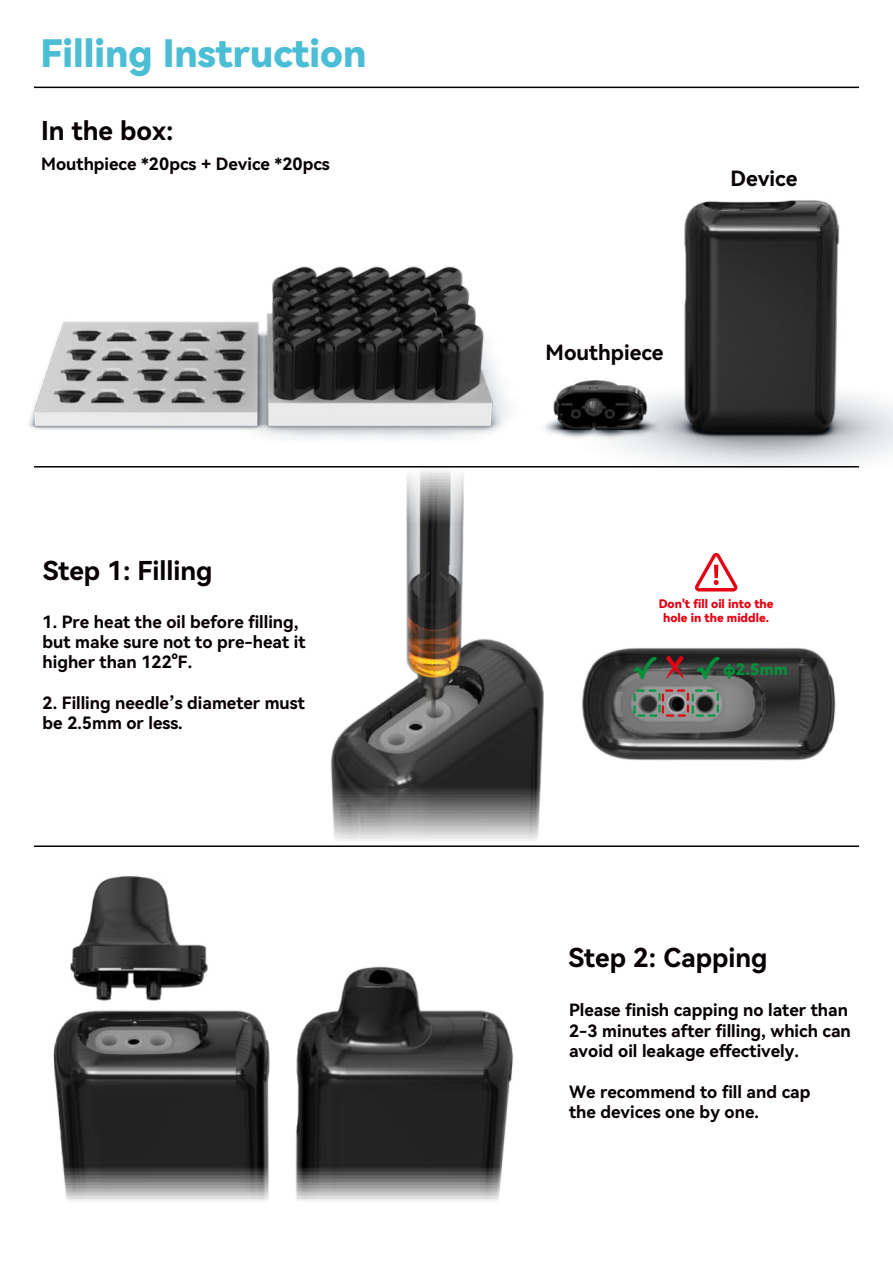
<style>
.page{position:relative;width:893px;height:1263px;background:#fff}
.page>*{position:absolute;margin:0;border:0;box-sizing:border-box;transform-origin:0 0}
.t1{font:37.8px "Harmony OS Sans SC Black";color:#4bbdd5}
.t2{font:26.1px "Harmony OS Sans SC Bold";color:#080102}
.t3{font:21px "Harmony OS Sans SC Bold";color:#080102}
.t4{font:16.95px/20.4px "Harmony OS Sans SC Bold";color:#080102}
.t5{font:15.9px "Harmony OS Sans SC Black";color:#00913a}
.t6{font:11.85px/14.1px "Harmony OS Sans SC Black";color:#e50012;text-align:center}
</style>
<div class="page">
<img style="left:32px;top:266px;width:431px;height:146px">
<img style="left:28px;top:412px;width:831px;height:398px">
<hr style="left:34px;top:466px;width:825px;height:1px;background:#040000">
<hr style="left:34px;top:845px;width:825px;height:2px;background:#040000">
<hr style="left:34px;top:87px;width:825px;height:1px;background:#040000">
<svg style="left:695px;top:553px;width:43px;height:38px"></svg>
<svg style="left:666px;top:656px;width:18px;height:23px"></svg>
<svg style="left:634px;top:657px;width:23px;height:22px"></svg>
<svg style="left:696px;top:657px;width:23px;height:22px"></svg>
<div style="left:662px;top:689px;width:27px;height:28px;border:2px dashed #e50012;border-radius:3px"></div>
<div style="left:633px;top:689px;width:28px;height:28px;border:2px dashed #094;border-radius:3px"></div>
<div style="left:692px;top:689px;width:27px;height:28px;border:2px dashed #094;border-radius:3px"></div>
<img style="left:34px;top:810px;width:622px;height:390px">
<img style="left:463px;top:86px;width:430px;height:381px">
<h1 class="t1" style="left:40px;top:38px;width:327px">Filling Instruction</h1>
<h2 class="t2" style="left:41px;top:119px;width:134px">In the box:</h2>
<p class="t4" style="left:41px;top:154px;width:290px">Mouthpiece *20pcs + Device *20pcs</p>
<h2 class="t2" style="left:43px;top:559px;width:171px">Step 1: Filling</h2>
<p class="t4" style="left:43px;top:611px;width:264px">1. Pre heat the oil before 昀椀lling, but make sure not to pre-heat it higher than 122℉.</p>
<p class="t4" style="left:43px;top:694px;width:264px">2. Filling needleís diameter must be 2.5mm or less.</p>
<p class="t3" style="left:546px;top:342px;width:120px">Mouthpiece</p>
<p class="t3" style="left:730px;top:169px;width:69px">Device</p>
<p class="t6" style="left:659px;top:596px;width:116px">Don't 昀椀ll oil into the hole in the middle.</p>
<p class="t5" style="left:723px;top:658px;width:66px">φ2.5mm</p>
<h2 class="t2" style="left:569px;top:946px;width:200px">Step 2: Capping</h2>
<p class="t4" style="left:569px;top:999px;width:283px">Please 昀椀nish capping no later than<br>2-3 minutes after 昀椀lling, which can avoid oil leakage e昀昀ectively.</p>
<p class="t4" style="left:569px;top:1081px;width:243px">We recommend to 昀椀ll and cap the devices one by one.</p>
</div>
